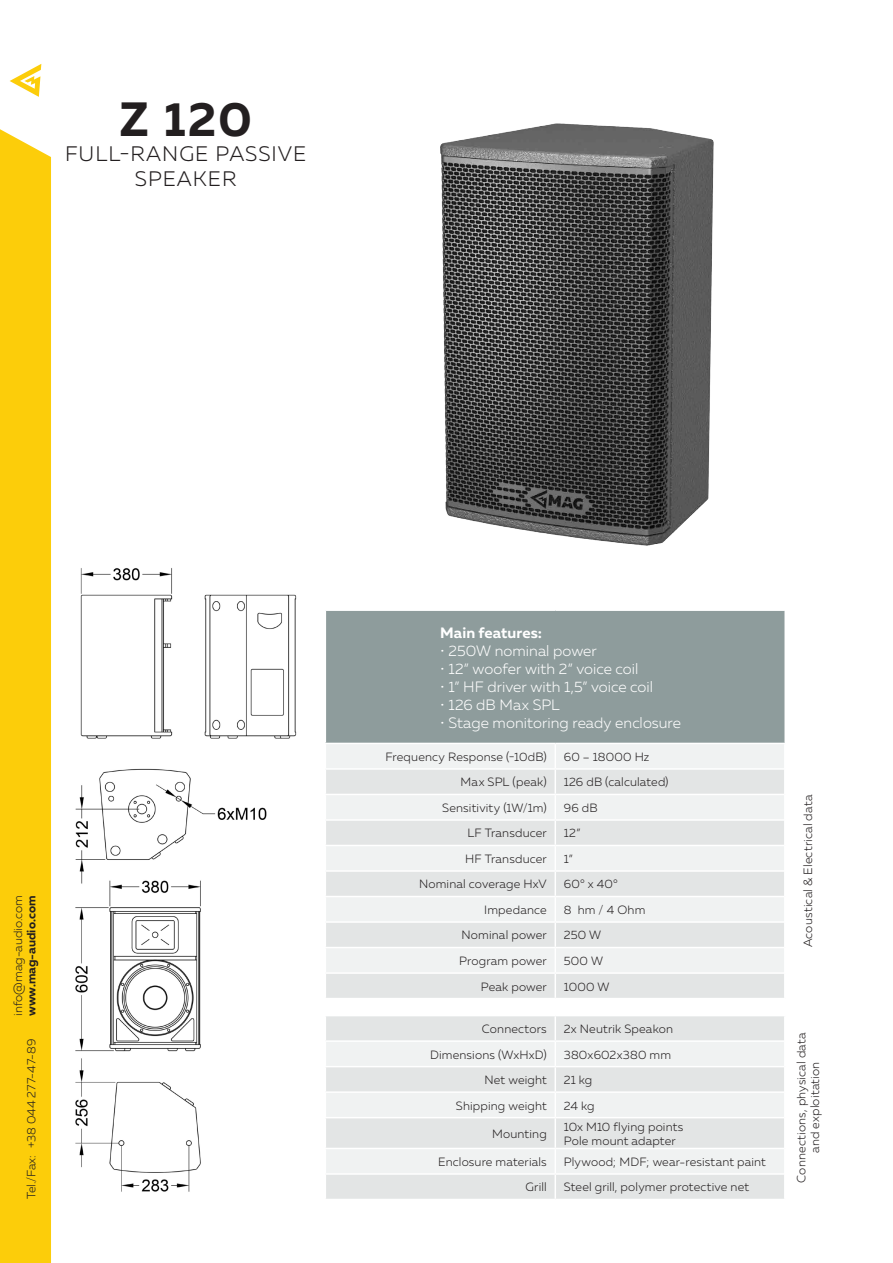
<style>
.page{position:relative;width:893px;height:1263px;background:#fff}
.page>*{position:absolute;margin:0;border:0;box-sizing:border-box;transform-origin:0 0}
.t1{font:700 48px "Muller";color:#231f20}
.t2{font:300 21px/24.6px "Muller";letter-spacing:.05em;color:#231f20;text-align:center}
.table_head_sub{font:300 15px "Muller";color:#fff}
.table_head_sub-2{font:700 15px "Muller";letter-spacing:.01em;color:#fff}
.table_main{font:300 12px/13.8px "Muller";letter-spacing:.015em;color:#231f20;text-align:center}
.t3{font:700 12px "Muller";color:#231f20}
</style>
<div class="page">
<div style="left:0;top:129px;width:51px;height:1134px;background:#fccd0a"></div>
<svg style="left:10px;top:64px;width:31px;height:33px"></svg>
<div style="left:325px;top:610px;width:460px;height:133px;background:#8e9c9c"></div>
<div style="left:326px;top:744px;width:458px;height:24px;background:#f0f2f2"></div>
<svg style="left:326px;top:770px;width:458px;height:429px;fill:#e3e5e5"></svg>
<hr style="left:325px;top:794px;width:230px;height:1px;background:#fff">
<hr style="left:555px;top:794px;width:229px;height:1px;background:#fff">
<hr style="left:325px;top:819px;width:230px;height:2px;background:#fff">
<hr style="left:555px;top:819px;width:229px;height:2px;background:#fff">
<hr style="left:325px;top:845px;width:230px;height:1px;background:#fff">
<hr style="left:555px;top:845px;width:229px;height:1px;background:#fff">
<hr style="left:325px;top:870px;width:230px;height:2px;background:#fff">
<hr style="left:555px;top:870px;width:229px;height:2px;background:#fff">
<hr style="left:325px;top:896px;width:230px;height:1px;background:#fff">
<hr style="left:555px;top:896px;width:229px;height:1px;background:#fff">
<hr style="left:325px;top:921px;width:230px;height:2px;background:#fff">
<hr style="left:555px;top:921px;width:229px;height:2px;background:#fff">
<hr style="left:325px;top:947px;width:230px;height:1px;background:#fff">
<hr style="left:555px;top:947px;width:229px;height:1px;background:#fff">
<hr style="left:325px;top:972px;width:230px;height:2px;background:#fff">
<hr style="left:555px;top:972px;width:229px;height:2px;background:#fff">
<hr style="left:325px;top:998px;width:230px;height:1px;background:#fff">
<hr style="left:555px;top:998px;width:230px;height:1px;background:#fff">
<hr style="left:325px;top:1015px;width:230px;height:1px;background:#fff">
<hr style="left:555px;top:1015px;width:230px;height:1px;background:#fff">
<hr style="left:325px;top:1040px;width:230px;height:2px;background:#fff">
<hr style="left:555px;top:1040px;width:229px;height:2px;background:#fff">
<hr style="left:325px;top:1066px;width:230px;height:1px;background:#fff">
<hr style="left:555px;top:1066px;width:229px;height:1px;background:#fff">
<hr style="left:325px;top:1091px;width:230px;height:2px;background:#fff">
<hr style="left:555px;top:1091px;width:229px;height:2px;background:#fff">
<svg style="left:555px;top:744px;width:1px;height:373px"></svg>
<hr style="left:325px;top:1117px;width:230px;height:1px;background:#fff">
<hr style="left:555px;top:1117px;width:229px;height:1px;background:#fff">
<hr style="left:555px;top:1118px;width:1px;height:30px;background:#fff">
<hr style="left:325px;top:1148px;width:230px;height:1px;background:#fff">
<hr style="left:555px;top:1148px;width:229px;height:1px;background:#fff">
<hr style="left:325px;top:1173px;width:230px;height:2px;background:#fff">
<hr style="left:555px;top:1173px;width:229px;height:2px;background:#fff">
<svg style="left:555px;top:1149px;width:1px;height:50px"></svg>
<hr style="left:784px;top:611px;width:2px;height:132px;background:#fff">
<hr style="left:325px;top:609px;width:230px;height:2px;background:#fff">
<hr style="left:325px;top:611px;width:1px;height:132px;background:#fff">
<hr style="left:555px;top:609px;width:230px;height:2px;background:#fff">
<img style="left:75px;top:568px;width:222px;height:624px">
<img style="left:440px;top:123px;width:274px;height:423px">
<p class="t1" style="left:119px;top:90px;width:134px">Z 120</p>
<p class="t2" style="left:65px;top:141px;width:243px">FULL-RANGE PASSIVE<br>SPEAKER</p>
<p class="table_main" style="left:11px;top:1015px;width:122px;rotate:-90deg">info@mag-audio.com</p>
<p class="t3" style="left:24px;top:1016px;width:122px;rotate:-90deg">www.mag-audio.com</p>
<p class="table_main" style="left:24px;top:1199px;width:162px;rotate:-90deg">Tel./Fax: +38 044 277-47-89</p>
<p class="table_head_sub-2" style="left:440px;top:623px;width:103px">Main features:</p>
<p class="table_head_sub" style="left:440px;top:641px;width:158px">• 250W nominal power</p>
<p class="table_head_sub" style="left:440px;top:659px;width:200px">• 12” woofer with 2” voice coil</p>
<p class="table_head_sub" style="left:440px;top:677px;width:214px">• 1” HF driver with 1,5” voice coil</p>
<p class="table_head_sub" style="left:440px;top:695px;width:121px">• 126 dB Max SPL</p>
<p class="table_head_sub" style="left:440px;top:713px;width:242px">• Stage monitoring ready enclosure</p>
<p class="table_main" style="left:385px;top:750px;width:163px">Frequency Response (-10dB)</p>
<p class="table_main" style="left:564px;top:750px;width:87px">60 – 18000 Hz</p>
<p class="table_main" style="left:461px;top:775px;width:88px">Max SPL (peak)</p>
<p class="table_main" style="left:564px;top:775px;width:106px">126 dB (calculated)</p>
<p class="table_main" style="left:442px;top:801px;width:106px">Sensitivity (1W/1m)</p>
<p class="table_main" style="left:564px;top:801px;width:35px">96 dB</p>
<p class="table_main" style="left:467px;top:826px;width:81px">LF Transducer</p>
<p class="table_main" style="left:564px;top:826px;width:18px">12”</p>
<p class="table_main" style="left:465px;top:852px;width:83px">HF Transducer</p>
<p class="table_main" style="left:564px;top:852px;width:10px">1”</p>
<p class="table_main" style="left:419px;top:877px;width:129px">Nominal coverage HxV</p>
<p class="table_main" style="left:564px;top:877px;width:56px">60° x 40°</p>
<p class="table_main" style="left:484px;top:903px;width:64px">Impedance</p>
<p class="table_main" style="left:564px;top:903px;width:83px">8 hm / 4 Ohm</p>
<p class="table_main" style="left:462px;top:928px;width:87px">Nominal power</p>
<p class="table_main" style="left:564px;top:928px;width:39px">250 W</p>
<p class="table_main" style="left:459px;top:954px;width:89px">Program power</p>
<p class="table_main" style="left:564px;top:954px;width:41px">500 W</p>
<p class="table_main" style="left:481px;top:979px;width:67px">Peak power</p>
<p class="table_main" style="left:564px;top:979px;width:47px">1000 W</p>
<p class="table_main" style="left:482px;top:1022px;width:66px">Connectors</p>
<p class="table_main" style="left:564px;top:1022px;width:111px">2x Neutrik Speakon</p>
<p class="table_main" style="left:430px;top:1047px;width:118px">Dimensions (WxHxD)</p>
<p class="table_main" style="left:564px;top:1047px;width:109px">380x602x380 mm</p>
<p class="table_main" style="left:485px;top:1073px;width:64px">Net weight</p>
<p class="table_main" style="left:564px;top:1073px;width:30px">21 kg</p>
<p class="table_main" style="left:456px;top:1098px;width:92px">Shipping weight</p>
<p class="table_main" style="left:564px;top:1098px;width:32px">24 kg</p>
<p class="table_main" style="left:492px;top:1126px;width:56px">Mounting</p>
<p class="table_main" style="left:564px;top:1120px;width:121px">10x M10 flying points</p>
<p class="table_main" style="left:564px;top:1133px;width:113px">Pole mount adapter</p>
<p class="table_main" style="left:438px;top:1155px;width:110px">Enclosure materials</p>
<p class="table_main" style="left:564px;top:1155px;width:204px">Plywood; MDF; wear-resistant paint</p>
<p class="table_main" style="left:525px;top:1180px;width:23px">Grill</p>
<p class="table_main" style="left:564px;top:1180px;width:187px">Steel grill, polymer protective net</p>
<p class="table_main" style="left:801px;top:947px;width:154px;rotate:-90deg">Acoustical &amp; Electrical data</p>
<p class="table_main" style="left:794px;top:1182px;width:152px;rotate:-90deg">Connections, physical data and exploitation</p>
</div>
